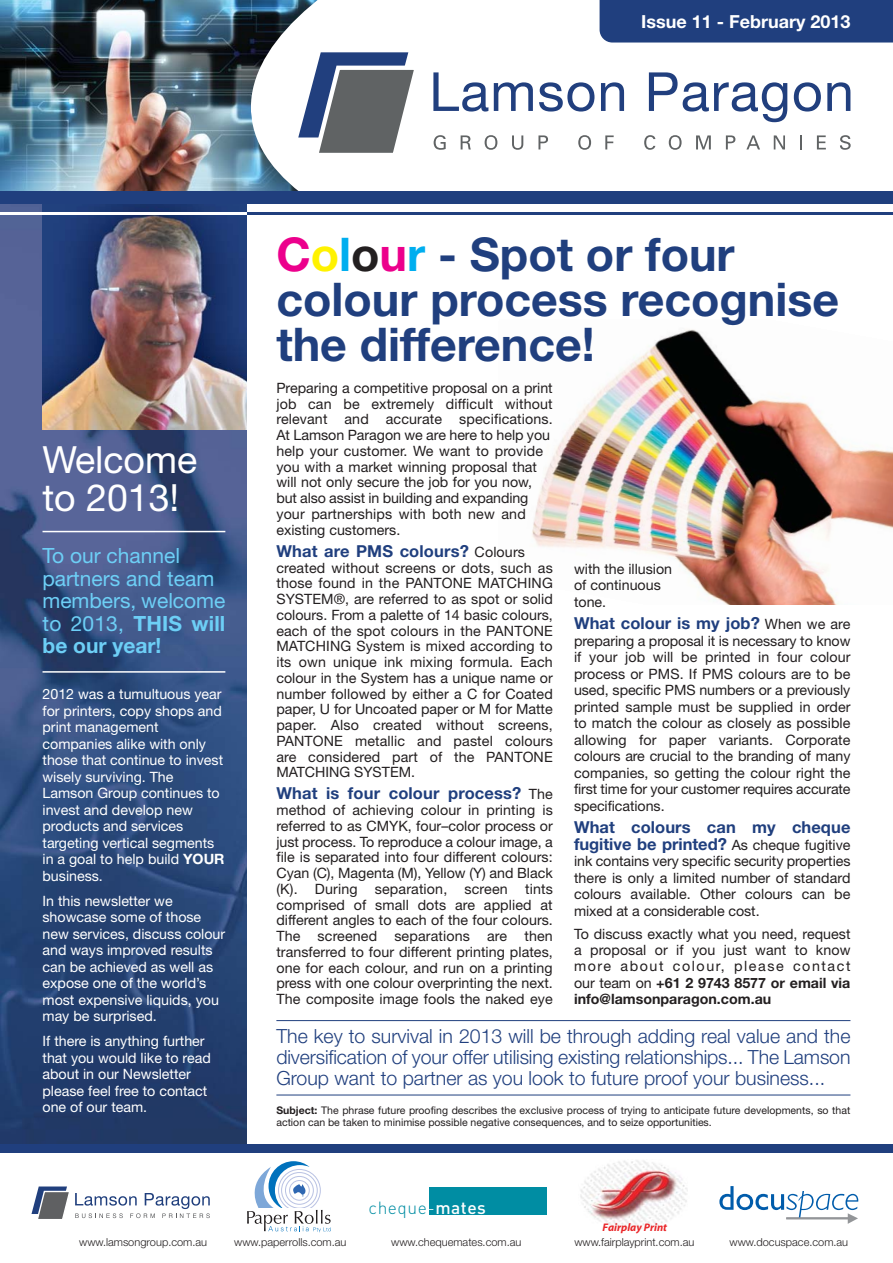
<style>
.page{position:relative;width:893px;height:1263px;background:#fff}
.page>*{position:absolute;margin:0;border:0;box-sizing:border-box;transform-origin:0 0}
.t1{font:700 46.5px/45px "Helvetica Neue";color:#203f7e}
.t2{font:37.5px/37.5px "Helvetica Neue";color:#fff}
.t3{font:21px/22.5px "Helvetica Neue";color:#6dcff6}
.t4{font:300 19.5px/21px "Helvetica Neue";color:#203f7e;text-align:justify}
.t5{font:700 18px "Helvetica Neue";color:#fff}
.t6{font:300 17.4px "DIN";letter-spacing:.03em;color:#008da3}
.t7{font:700 16.5px/16.5px "Helvetica Neue";letter-spacing:.005em;color:#203f7e}
.t8{font:14.25px/15.8px "Helvetica Neue";color:#231f20;text-align:justify}
.t9{font:14.25px/16.5px "Helvetica Neue";color:#fff}
.t10{font:300 10.95px "Helvetica Neue";color:#231f20}
.t11{font:italic 700 10.95px "Myriad";color:#ea2629}
.t12{font:10.5px/12px "Helvetica Neue";color:#231f20}
.s1{color:#ec008c}
.s2{color:#fff200}
.s3{color:#00aeef}
.s4{color:#231f20}
.s5{font-weight:400;font-size:14.25px;color:#231f20}
.s6{font-weight:700}
.s7{color:#fff}
.s8{font-weight:500;color:#fff}
</style>
<div class="page">
<img style="left:0;top:204px;width:247px;height:940px">
<img style="left:0;top:0;width:240px;height:191px">
<img style="left:43px;top:204px;width:204px;height:225px">
<svg style="left:240px;top:0;width:611px;height:191px"></svg>
<svg style="left:298px;top:52px;width:124px;height:105px"></svg>
<svg style="left:433px;top:72px;width:55px;height:40px"></svg>
<svg style="left:494px;top:82px;width:39px;height:29px"></svg>
<svg style="left:539px;top:82px;width:55px;height:30px"></svg>
<svg style="left:601px;top:82px;width:23px;height:29px"></svg>
<svg style="left:649px;top:72px;width:138px;height:50px"></svg>
<svg style="left:794px;top:82px;width:27px;height:30px"></svg>
<svg style="left:827px;top:82px;width:23px;height:29px"></svg>
<svg style="left:434px;top:135px;width:12px;height:15px"></svg>
<svg style="left:461px;top:135px;width:10px;height:14px"></svg>
<svg style="left:485px;top:135px;width:12px;height:15px"></svg>
<svg style="left:512px;top:135px;width:11px;height:15px"></svg>
<svg style="left:538px;top:135px;width:10px;height:14px"></svg>
<svg style="left:578px;top:135px;width:13px;height:15px"></svg>
<svg style="left:605px;top:135px;width:9px;height:14px"></svg>
<svg style="left:644px;top:135px;width:11px;height:15px"></svg>
<svg style="left:669px;top:135px;width:13px;height:15px"></svg>
<svg style="left:696px;top:135px;width:15px;height:14px"></svg>
<svg style="left:726px;top:135px;width:9px;height:14px"></svg>
<svg style="left:746px;top:135px;width:14px;height:14px"></svg>
<svg style="left:774px;top:135px;width:11px;height:14px"></svg>
<svg style="left:800px;top:135px;width:2px;height:14px"></svg>
<svg style="left:817px;top:135px;width:9px;height:14px"></svg>
<svg style="left:840px;top:135px;width:11px;height:15px"></svg>
<div style="left:600px;top:0;width:293px;height:43px;background:#203f7e"></div>
<img style="left:580px;top:1160px;width:108px;height:69px">
<svg style="left:719px;top:1186px;width:139px;height:38px"></svg>
<div style="left:429px;top:1187px;width:118px;height:27px;background:#008da3"></div>
<svg style="left:32px;top:1186px;width:178px;height:33px"></svg>
<svg style="left:247px;top:1161px;width:84px;height:71px"></svg>
<div style="left:0;top:1144px;width:893px;height:8px;background:#203f7e"></div>
<div style="left:0;top:191px;width:893px;height:13px;background:#203f7e"></div>
<hr style="left:247px;top:213px;width:646px;height:2px;background:#203f7e">
<hr style="left:0;top:213px;width:247px;height:2px;background:#fff">
<hr style="left:43px;top:531px;width:182px;height:1px;background:#fff">
<hr style="left:43px;top:671px;width:182px;height:2px;background:#fff">
<hr style="left:276px;top:1020px;width:574px;height:1px;background:#203f7e">
<hr style="left:276px;top:1095px;width:574px;height:1px;background:#203f7e">
<img style="left:532px;top:329px;width:361px;height:275px">
<p class="t5" style="left:641px;top:15px;width:211px">Issue 11 - February 2013</p>
<h1 class="t1" style="left:276px;top:237px;width:564px"><span class="s1">C</span><span class="s2">o</span><span class="s3">l</span><span class="s4">o</span><span class="s1">u</span><span class="s3">r</span> - Spot or four colour process recognise the difference!</h1>
<p class="t8" style="left:276px;top:381px;width:278px;text-align:left">Preparing a competitive proposal on a print job can be extremely difficult without relevant and accurate specifications.<br>At Lamson Paragon we are here to help you help your customer. We want to provide you with a market winning proposal that will not only secure the job for you now, but also assist in building and expanding your partnerships with both new and existing customers.</p>
<p class="t7" style="left:276px;top:544px;width:250px">What are PMS colours? <span class="s5">Colours</span></p>
<p class="t8" style="left:276px;top:561px;width:278px">created without screens or dots, such as those found in the PANTONE MATCHING SYSTEM®, are referred to as spot or solid colours. From a palette of 14 basic colours, each of the spot colours in the PANTONE MATCHING System is mixed according to its own unique ink mixing formula. Each colour in the System has a unique name or number followed by either a C for Coated paper, U for Uncoated paper or M for Matte paper. Also created without screens, PANTONE metallic and pastel colours are considered part of the PANTONE MATCHING SYSTEM.</p>
<p class="t7" style="left:276px;top:787px;width:278px">What is four colour process? <span class="s5">The</span></p>
<p class="t8" style="left:276px;top:804px;width:278px">method of achieving colour in printing is referred to as CMYK, four–color process or just process. To reproduce a colour image, a file is separated into four different colours:<br>Cyan (C), Magenta (M), Yellow (Y) and Black (K). During separation, screen tints comprised of small dots are applied at different angles to each of the four colours.<br>The screened separations are then transferred to four different printing plates, one for each colour, and run on a printing press with one colour overprinting the next.<br>The composite image fools the naked eye</p>
<h2 class="t2" style="left:43px;top:445px;width:156px">Welcome to 2013!</h2>
<h3 class="t3" style="left:43px;top:546px;width:184px">To our channel partners and team members, welcome to 2013, <span class="s6">THIS will be our year!</span></h3>
<p class="t9" style="left:43px;top:687px;width:183px">2012 was a tumultuous year for printers, copy shops and print management companies alike with only those that continue to invest wisely surviving. The<br>Lamson Group continues to invest and develop new products and services targeting vertical segments in a goal to help build <span class="s6">YOUR </span>business.</p>
<p class="t9" style="left:43px;top:894px;width:184px">In this newsletter we showcase some of those new services, discuss colour and ways improved results can be achieved as well as expose one of the world’s most expensive liquids, you may be surprised.</p>
<p class="t9" style="left:43px;top:1034px;width:170px">If there is anything further that you would like to read about in our Newsletter please feel free to contact one of our team.</p>
<h3 class="t4" style="left:276px;top:1027px;width:576px">The key to survival in 2013 will be through adding real value and the diversification of your offer utilising existing relationships... The Lamson Group want to partner as you look to future proof your business...</h3>
<p class="t8" style="left:574px;top:562px;width:100px;line-height:16.5px;text-align:left">with the illusion of continuous tone.</p>
<p class="t7" style="left:574px;top:617px;width:278px">What colour is my job? <span class="s5">When we are</span></p>
<p class="t8" style="left:574px;top:634px;width:278px;line-height:16.5px">preparing a proposal it is necessary to know if your job will be printed in four colour process or PMS. If PMS colours are to be used, specific PMS numbers or a previously printed sample must be supplied in order to match the colour as closely as possible allowing for paper variants. Corporate colours are crucial to the branding of many companies, so getting the colour right the first time for your customer requires accurate specifications.</p>
<p class="t7" style="left:574px;top:821px;width:278px">What colours can my cheque fugitive be printed? <span class="s5">As cheque fugitive</span></p>
<p class="t8" style="left:574px;top:854px;width:278px;line-height:16.5px">ink contains very specific security properties there is only a limited number of standard colours available. Other colours can be mixed at a considerable cost.</p>
<p class="t8" style="left:574px;top:927px;width:278px;line-height:16.5px">To discuss exactly what you need, request a proposal or if you just want to know more about colour, please contact our team on <span class="s6">+61 2 9743 8577 or email via info@lamsonparagon.com.au</span></p>
<p class="t12" style="left:276px;top:1105px;width:575px"><span class="s6">Subject:</span> The phrase future proofing describes the exclusive process of trying to anticipate future developments, so that action can be taken to minimise possible negative consequences, and to seize opportunities.</p>
<p class="t6" style="left:369px;top:1197px;width:119px">cheque<span class="s7">-</span><span class="s8">mates</span></p>
<p class="t11" style="left:602px;top:1221px;width:66px">Fairplay Print</p>
<p class="t10" style="left:79px;top:1238px;width:129px">www.lamsongroup.com.au</p>
<p class="t10" style="left:234px;top:1238px;width:114px">www.paperrolls.com.au</p>
<p class="t10" style="left:391px;top:1238px;width:132px">www.chequemates.com.au</p>
<p class="t10" style="left:730px;top:1238px;width:120px">www.docuspace.com.au</p>
<p class="t10" style="left:574px;top:1238px;width:121px">www.fairplayprint.com.au</p>
</div>
